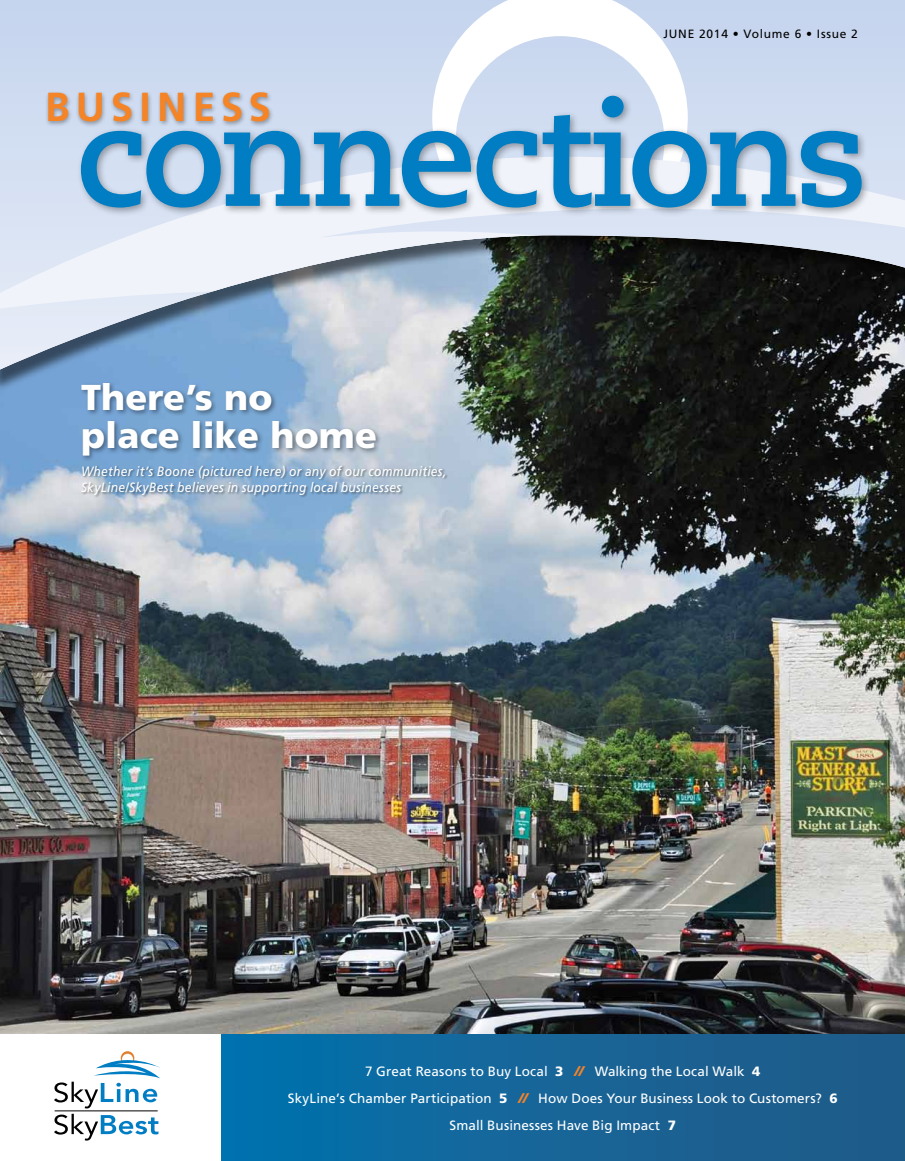
<style>
.page{position:relative;width:905px;height:1161px;background:#fff}
.page>*{position:absolute;margin:0;border:0;box-sizing:border-box;transform-origin:0 0}
.t1{font:700 141px "Caecilia LT Std";letter-spacing:-.035em;color:#007dc3}
.t2{font:700 40.5px "Frutiger";letter-spacing:.15em;color:#f58427}
.t3{font:900 36px/37.5px "Frutiger";letter-spacing:.005em;color:#fff}
.t4{font:13.5px/27px "Frutiger";letter-spacing:.005em;color:#fff;text-align:center}
.t5{font:italic 13.5px/16.5px "Frutiger";letter-spacing:.02em;color:#fff;scale:.9 1}
.t6{font:12px "Frutiger";letter-spacing:.06em;color:#000}
.s1{font-weight:900}
.s2{font-family:"Hermes";font-weight:900;font-style:italic;color:#f58427}
</style>
<div class="page">
<img style="left:0;top:394px;width:904px;height:641px">
<div style="left:0;top:0;width:904px;height:394px;background:#000;opacity:.55"></div>
<svg style="left:0;top:0;width:904px;height:370px;background:#a2acb9"></svg>
<svg style="left:221px;top:1035px;width:683px;height:126px;background:#136599"></svg>
<div style="left:76px;top:91px;width:794px;height:126px;background:#000;opacity:.35"></div>
<div style="left:45px;top:90px;width:230px;height:38px;background:#000;opacity:.35"></div>
<div style="left:79px;top:381px;width:303px;height:81px;background:#000;opacity:.4"></div>
<div style="left:81px;top:465px;width:367px;height:33px;background:#000;opacity:.4"></div>
<hr style="left:55px;top:1111px;width:103px;height:1px;background:#000">
<svg style="left:54px;top:1051px;width:106px;height:57px"></svg>
<svg style="left:54px;top:1114px;width:104px;height:27px"></svg>
<p class="t6" style="left:663px;top:27px;width:196px">JUNE 2014 • Volume 6 • Issue 2</p>
<h2 class="t2" style="left:45px;top:84px;width:227px">BUSINESS</h2>
<h1 class="t1" style="left:76px;top:74px;width:793px">connections</h1>
<h3 class="t3" style="left:81px;top:379px;width:297px">There’s no place like home</h3>
<p class="t5" style="left:81px;top:463px;width:407px">Whether it’s Boone (pictured here) or any of our communities,<br>SkyLine/SkyBest believes in supporting local businesses</p>
<p class="t4" style="left:288px;top:1057px;width:551px">7 Great Reasons to Buy Local <span class="s1">3</span> <span class="s2">//</span> Walking the Local Walk <span class="s1">4<br></span>SkyLine’s Chamber Participation <span class="s1">5</span> <span class="s2">//</span> How Does Your Business Look to Customers? <span class="s1">6<br></span>Small Businesses Have Big Impact <span class="s1">7</span></p>
</div>
